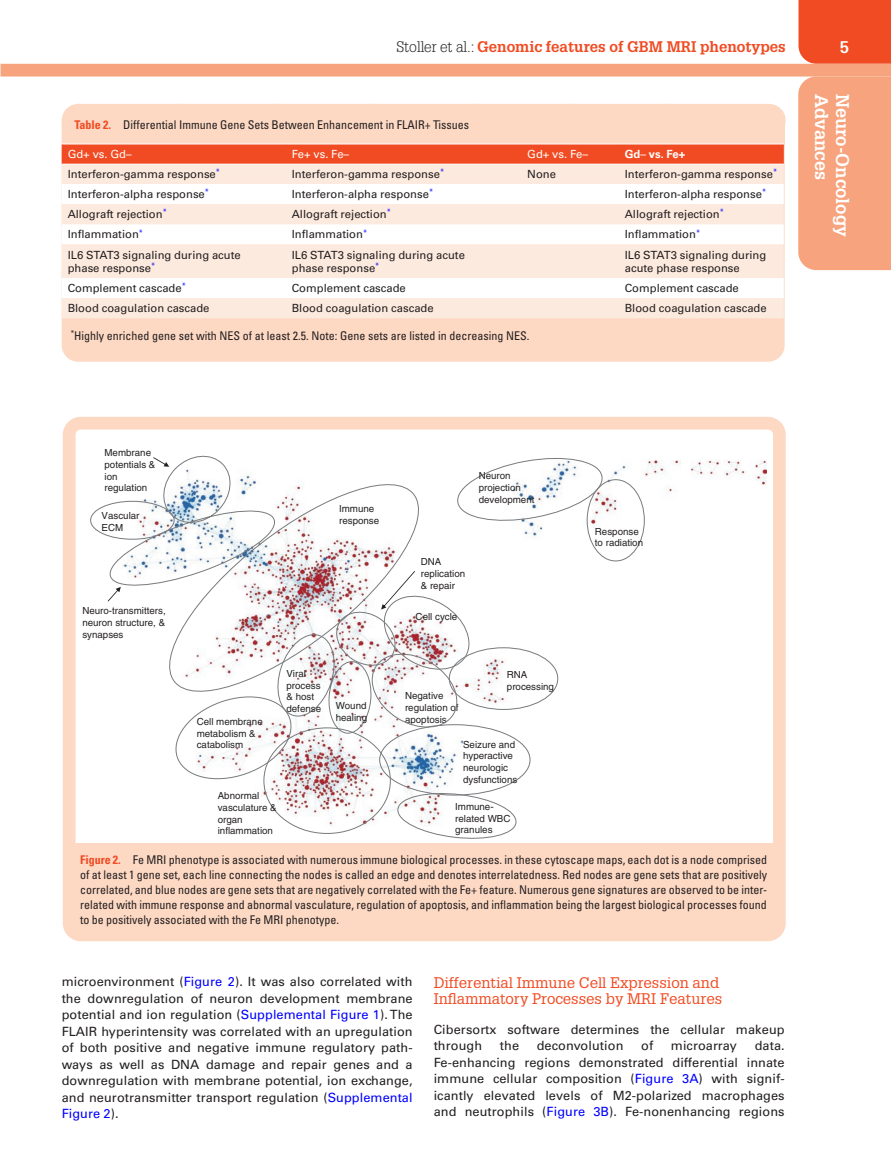
<style>
.page{position:relative;width:891px;height:1175px;background:#fff}
.page>*{position:absolute;margin:0;border:0;box-sizing:border-box;transform-origin:0 0}
.t1{font:700 18px "Glypha LT Std";color:#fff}
.t2{font:700 16.5px "Glypha LT Std";color:#fff}
.t3{font:15px/16.5px "Glypha LT Std";color:#f04b22}
.t4{font:700 15px "Glypha LT Std";color:#f04b22}
.t5{font:12.75px/16.5px "Univers LT Std";letter-spacing:.005em;color:#231f20;text-align:justify}
.t6{font:condensed 12px/15px "Univers LT Std";color:#231f20;text-align:justify}
.t7{font:11.25px/13.5px "Univers LT Std";color:#231f20}
.t8{font:11.25px "Univers LT Std";color:#fff}
.t9{font:700 11.25px "Univers LT Std";color:#fff}
.t10{font:9.75px/11.7px "Helvetica";color:#231f20}
.s1{font-weight:300;color:#231f20}
.s2{font-weight:700;color:#f04b22}
.s3{font-weight:400}
.s4{color:#00f}
</style>
<div class="page">
<div style="left:798px;top:76px;width:93px;height:194px;background:#f7a37d"></div>
<div style="left:799px;top:0;width:92px;height:64px;background:#f04b22"></div>
<div style="left:1px;top:64px;width:890px;height:12px;background:#f7a37d"></div>
<div style="left:62px;top:120px;width:723px;height:242px;background:#fdd8c3"></div>
<div style="left:62px;top:121px;width:723px;height:26px;background:#fdd8c3"></div>
<div style="left:78px;top:104px;width:690px;height:33px;background:#fdd8c3"></div>
<hr style="left:768px;top:104px;width:1px;height:33px;background:#fdd8c3">
<div style="left:62px;top:145px;width:722px;height:19px;background:#f04b22"></div>
<div style="left:62px;top:165px;width:722px;height:153px;background:#fdeade"></div>
<svg style="left:62px;top:184px;width:722px;height:114px"></svg>
<hr style="left:62px;top:144px;width:225px;height:1px;background:#fff">
<hr style="left:62px;top:164px;width:225px;height:1px;background:#fff">
<hr style="left:287px;top:144px;width:236px;height:1px;background:#fff">
<hr style="left:287px;top:164px;width:236px;height:1px;background:#fff">
<hr style="left:523px;top:144px;width:97px;height:1px;background:#fff">
<hr style="left:523px;top:164px;width:97px;height:1px;background:#fff">
<hr style="left:620px;top:144px;width:164px;height:1px;background:#fff">
<hr style="left:620px;top:164px;width:164px;height:1px;background:#fff">
<svg style="left:606px;top:479px;width:39px;height:83px"></svg>
<svg style="left:106px;top:455px;width:500px;height:383px"></svg>
<svg style="left:170px;top:571px;width:305px;height:214px"></svg>
<div style="left:90px;top:501px;width:85px;height:38px;border:1px solid #787a7d;border-radius:50%"></div>
<svg style="left:108px;top:587px;width:13px;height:14px"></svg>
<svg style="left:153px;top:457px;width:16px;height:10px"></svg>
<div style="left:74px;top:842px;width:701px;height:89px;background:#fdd8c3"></div>
<div style="left:63px;top:417px;width:723px;height:524px;border:13px solid #fdd8c3;border-radius:12px"></div>
<p class="t4" style="left:397px;top:37px;width:391px"><span class="s1">Stoller et al.:</span> Genomic features of GBM MRI phenotypes</p>
<h2 class="t2" style="left:840px;top:37px;width:11px">5</h2>
<p class="t6" style="left:74px;top:117px;width:396px"><span class="s2">Table 2.</span> Differential Immune Gene Sets Between Enhancement in FLAIR+ Tissues</p>
<p class="t8" style="left:68px;top:147px;width:66px">Gd+ vs. Gd–</p>
<p class="t8" style="left:292px;top:147px;width:59px">Fe+ vs. Fe–</p>
<p class="t8" style="left:527px;top:147px;width:62px">Gd+ vs. Fe–</p>
<p class="t9" style="left:625px;top:148px;width:62px">Gd<span class="s3">–</span> vs. Fe+</p>
<p class="t7" style="left:68px;top:167px;width:154px">Interferon-gamma response<sup>*</sup></p>
<p class="t7" style="left:292px;top:167px;width:154px">Interferon-gamma response<sup>*</sup></p>
<p class="t7" style="left:527px;top:167px;width:30px">None</p>
<p class="t7" style="left:625px;top:167px;width:154px">Interferon-gamma response<sup>*</sup></p>
<p class="t7" style="left:68px;top:187px;width:143px">Interferon-alpha response<sup>*</sup></p>
<p class="t7" style="left:292px;top:187px;width:143px">Interferon-alpha response<sup>*</sup></p>
<p class="t7" style="left:625px;top:187px;width:143px">Interferon-alpha response<sup>*</sup></p>
<p class="t7" style="left:68px;top:207px;width:101px">Allograft rejection<sup>*</sup></p>
<p class="t7" style="left:292px;top:207px;width:101px">Allograft rejection<sup>*</sup></p>
<p class="t7" style="left:625px;top:207px;width:101px">Allograft rejection<sup>*</sup></p>
<p class="t7" style="left:68px;top:228px;width:77px">Inflammation<sup>*</sup></p>
<p class="t7" style="left:292px;top:228px;width:77px">Inflammation<sup>*</sup></p>
<p class="t7" style="left:625px;top:228px;width:77px">Inflammation<sup>*</sup></p>
<p class="t7" style="left:68px;top:248px;width:175px">IL6 STAT3 signaling during acute phase response<sup>*</sup></p>
<p class="t7" style="left:292px;top:248px;width:175px">IL6 STAT3 signaling during acute phase response<sup>*</sup></p>
<p class="t7" style="left:625px;top:248px;width:143px">IL6 STAT3 signaling during acute phase response</p>
<p class="t7" style="left:68px;top:281px;width:120px">Complement cascade<sup>*</sup></p>
<p class="t7" style="left:292px;top:281px;width:116px">Complement cascade</p>
<p class="t7" style="left:625px;top:281px;width:116px">Complement cascade</p>
<p class="t7" style="left:68px;top:302px;width:143px">Blood coagulation cascade</p>
<p class="t7" style="left:292px;top:302px;width:143px">Blood coagulation cascade</p>
<p class="t7" style="left:625px;top:302px;width:143px">Blood coagulation cascade</p>
<p class="t6" style="left:71px;top:328px;width:460px"><sup>*</sup>Highly enriched gene set with NES of at least 2.5. Note: Gene sets are listed in decreasing NES.</p>
<h1 class="t1" style="left:833px;top:94px;width:88px;rotate:90deg">Advances</h1>
<h1 class="t1" style="left:854px;top:94px;width:145px;rotate:90deg">Neuro-Oncology</h1>
<p class="t10" style="left:105px;top:447px;width:52px">Membrane potentials &amp; ion regulation</p>
<p class="t10" style="left:102px;top:510px;width:39px">Vascular<br>ECM</p>
<p class="t10" style="left:82px;top:605px;width:85px;text-align:justify">Neuro-transmitters, neuron structure, &amp; synapses</p>
<p class="t10" style="left:339px;top:502px;width:42px;line-height:12.1px">Immune response</p>
<p class="t10" style="left:197px;top:715px;width:68px">Cell membrane metabolism &amp; catabolism</p>
<p class="t10" style="left:286px;top:667px;width:36px">Viral process &amp; host defense</p>
<p class="t10" style="left:336px;top:699px;width:33px">Wound healing</p>
<p class="t10" style="left:218px;top:790px;width:61px">Abnormal vasculature &amp; organ inflammation</p>
<p class="t10" style="left:479px;top:470px;width:57px">Neuron projection development</p>
<p class="t10" style="left:421px;top:555px;width:46px;line-height:12.1px">DNA replication &amp; repair</p>
<p class="t10" style="left:416px;top:611px;width:43px">Cell cycle</p>
<p class="t10" style="left:405px;top:690px;width:55px">Negative regulation of apoptosis</p>
<p class="t10" style="left:507px;top:669px;width:49px">RNA processing</p>
<p class="t10" style="left:463px;top:738px;width:56px">Seizure and hyperactive neurologic dysfunctions</p>
<p class="t10" style="left:455px;top:800px;width:57px">Immune&shy;related WBC granules</p>
<p class="t10" style="left:595px;top:525px;width:50px">Response to radiation</p>
<p class="t6" style="left:80px;top:852px;width:689px"><span class="s2">Figure 2.</span> Fe MRI phenotype is associated with numerous immune biological processes. in these cytoscape maps, each dot is a node comprised of at least 1 gene set, each line connecting the nodes is called an edge and denotes interrelatedness. Red nodes are gene sets that are positively correlated, and blue nodes are gene sets that are negatively correlated with the Fe+ feature. Numerous gene signatures are observed to be inter&shy;related with immune response and abnormal vasculature, regulation of apoptosis, and inflammation being the largest biological processes found to be positively associated with the Fe MRI phenotype.</p>
<p class="t5" style="left:62px;top:973px;width:353px">microenvironment (<span class="s4">Figure 2</span>). It was also correlated with the downregulation of neuron development membrane potential and ion regulation (<span class="s4">Supplemental Figure 1</span>). The FLAIR hyperintensity was correlated with an upregulation of both positive and negative immune regulatory path&shy;ways as well as DNA damage and repair genes and a downregulation with membrane potential, ion exchange, and neurotransmitter transport regulation (<span class="s4">Supplemental Figure 2</span>).</p>
<p class="t3" style="left:434px;top:974px;width:290px">Differential Immune Cell Expression and<br>Inflammatory Processes by MRI Features</p>
<p class="t5" style="left:434px;top:1021px;width:352px">Cibersortx software determines the cellular makeup through</p>
<p class="t5" style="left:500px;top:1037px;width:21px">the</p>
<p class="t5" style="left:537px;top:1037px;width:88px">deconvolution</p>
<p class="t5" style="left:641px;top:1037px;width:14px">of</p>
<p class="t5" style="left:671px;top:1037px;width:68px">microarray</p>
<p class="t5" style="left:434px;top:1037px;width:353px;text-indent:321px">data.<br>Fe-enhancing regions demonstrated differential innate immune cellular composition (<span class="s4">Figure 3A</span>) with signif&shy;icantly elevated levels of M2-polarized macrophages and neutrophils (<span class="s4">Figure 3B</span>). Fe-nonenhancing regions</p>
</div>
